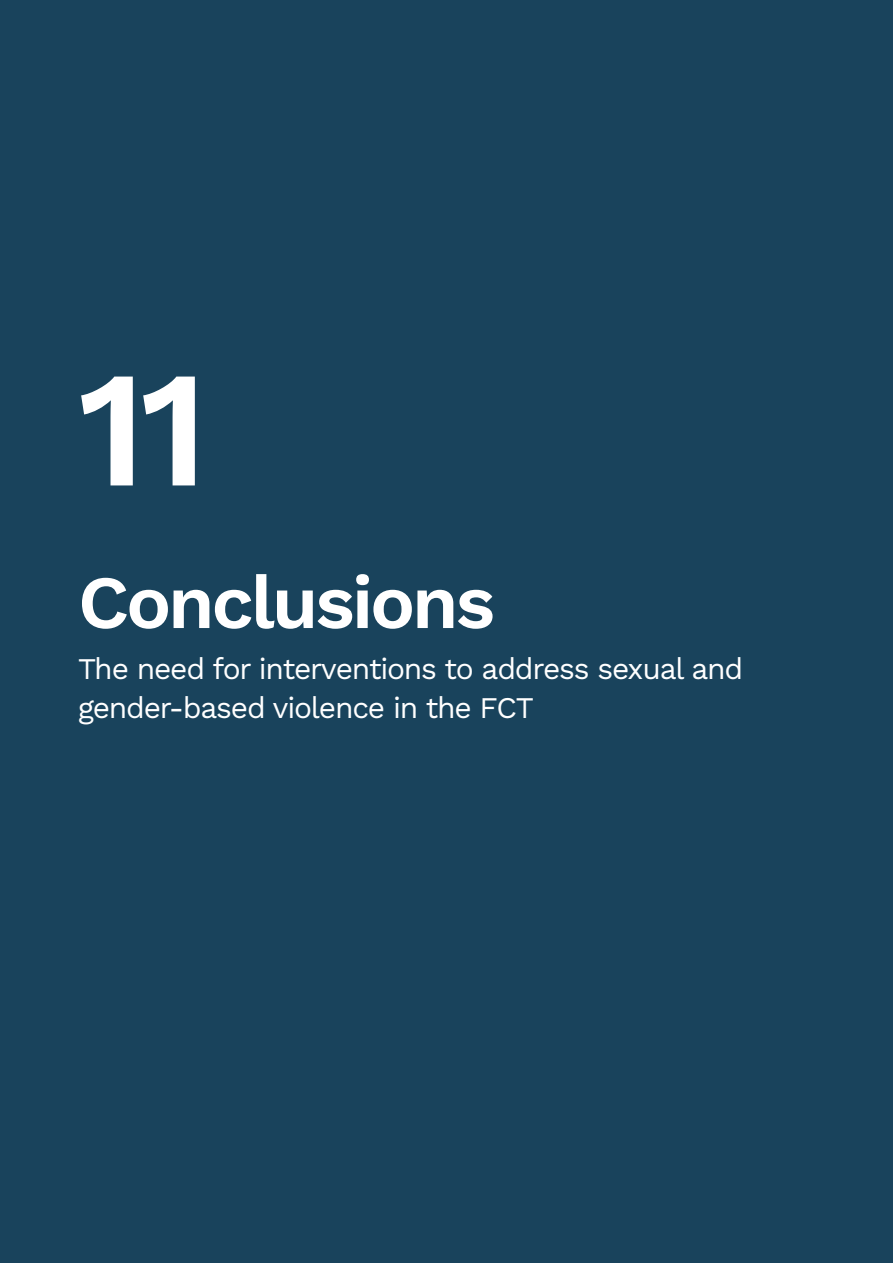
<style>
.page{position:relative;width:893px;height:1263px;background:#19435c}
.page>*{position:absolute;margin:0;border:0;box-sizing:border-box;transform-origin:0 0}
.Section_Header{font:600 165px "Work Sans";color:#fff}
.Section_Header-2{font:600 75px "Work Sans";letter-spacing:-.04em;color:#fff}
.Section_Header-3{font:30px/39px "Work Sans";letter-spacing:-.04em;color:#fff}
</style>
<div class="page">
<p class="Section_Header" style="left:78px;top:305px;width:132px">11</p>
<p class="Section_Header-2" style="left:78px;top:546px;width:419px">Conclusions</p>
<p class="Section_Header-3" style="left:78px;top:648px;width:667px">The need for interventions to address sexual and gender-based violence in the FCT</p>
</div>
